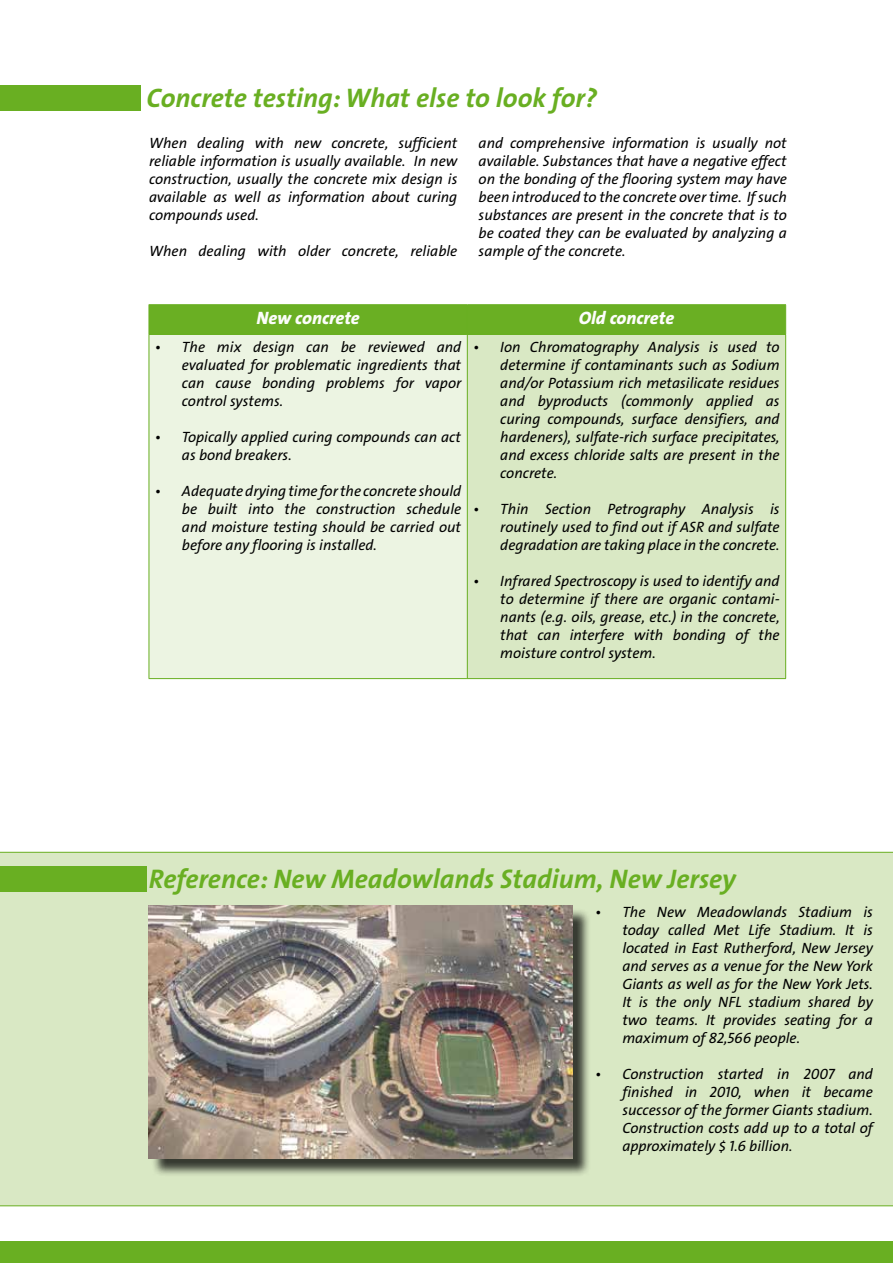
<style>
.page{position:relative;width:893px;height:1263px;background:#fff}
.page>*{position:absolute;margin:0;border:0;box-sizing:border-box;transform-origin:0 0}
.t1{font:27px "The Sans LP7 Bld IT";color:#69af22}
.t2{font:18px "The Sans LP8 Ex Bld IT";color:#fcfdfb}
.t3{font:18px "The Sans LP8 Ex Bld IT";color:#fdfdfc}
.t4{font:15px/18px "The Sans LP5 Plain IT";color:#000;text-align:justify}
</style>
<div class="page">
<div style="left:0;top:1242px;width:893px;height:21px;background:#69af22"></div>
<div style="left:0;top:85px;width:141px;height:26px;background:#69af22"></div>
<div style="left:149px;top:334px;width:318px;height:345px;background:#ecf4e2"></div>
<div style="left:467px;top:334px;width:319px;height:345px;background:#d9e8c4"></div>
<hr style="left:149px;top:304px;width:318px;height:1px;background:#69af22">
<hr style="left:467px;top:304px;width:319px;height:1px;background:#69af22">
<div style="left:149px;top:305px;width:637px;height:29px;background:#6aaf23"></div>
<hr style="left:149px;top:334px;width:318px;height:1px;background:#69af22">
<hr style="left:149px;top:335px;width:1px;height:343px;background:#69af22">
<hr style="left:149px;top:678px;width:318px;height:1px;background:#69af22">
<hr style="left:467px;top:334px;width:319px;height:1px;background:#69af22">
<hr style="left:467px;top:335px;width:1px;height:343px;background:#69af22">
<hr style="left:785px;top:335px;width:1px;height:343px;background:#69af22">
<hr style="left:467px;top:678px;width:319px;height:1px;background:#69af22">
<div style="left:0;top:852px;width:893px;height:354px;background:#d9e8c4"></div>
<div style="left:151px;top:908px;width:440px;height:269px;background:#000;opacity:.75"></div>
<img style="left:149px;top:906px;width:423px;height:252px">
<div style="left:0;top:866px;width:146px;height:26px;background:#69af22"></div>
<h1 class="t1" style="left:146px;top:81px;width:452px">Concrete testing: What else to look for?</h1>
<p class="t4" style="left:149px;top:134px;width:310px">When dealing with new concrete, sufficient reliable information is usually available. In new construction, usually the concrete mix design is available as well as information about curing compounds used.</p>
<p class="t4" style="left:149px;top:242px;width:310px">When dealing with older concrete, reliable</p>
<p class="t4" style="left:479px;top:134px;width:310px">and comprehensive information is usually not available. Substances that have a negative effect on the bonding of the flooring system may have been introduced to the concrete over time. If such substances are present in the concrete that is to be coated they can be evaluated by analyzing a sample of the concrete.</p>
<p class="t2" style="left:256px;top:306px;width:105px">New concrete</p>
<p class="t3" style="left:579px;top:306px;width:97px">Old concrete</p>
<p class="t4" style="left:182px;top:338px;width:281px;text-indent:-27px">• The mix design can be reviewed and evaluated for problematic ingredients that can cause bonding problems for vapor control systems.</p>
<p class="t4" style="left:182px;top:428px;width:281px;text-indent:-27px">• Topically applied curing compounds can act as bond breakers.</p>
<p class="t4" style="left:182px;top:482px;width:281px;text-indent:-27px">• Adequate drying time for the concrete should be built into the construction schedule and moisture testing should be carried out before any flooring is installed.</p>
<p class="t4" style="left:500px;top:338px;width:281px;text-indent:-27px">• Ion Chromatography Analysis is used to determine if contaminants such as Sodium and/or Potassium rich metasilicate residues and byproducts (commonly applied as curing compounds, surface densifiers, and hardeners), sulfate-rich surface precipitates, and excess chloride salts are present in the concrete.</p>
<p class="t4" style="left:500px;top:500px;width:281px;text-indent:-27px">• Thin Section Petrography Analysis is routinely used to find out if ASR and sulfate degradation are taking place in the concrete.</p>
<p class="t4" style="left:500px;top:572px;width:281px;text-indent:-27px">• Infrared Spectroscopy is used to identify and to determine if there are organic contami&shy;nants (e.g. oils, grease, etc.) in the concrete, that can interfere with bonding of the moisture control system.</p>
<h1 class="t1" style="left:149px;top:862px;width:589px">Reference: New Meadowlands Stadium, New Jersey</h1>
<p class="t4" style="left:622px;top:903px;width:252px;text-indent:-27px">• The New Meadowlands Stadium is today called Met Life Stadium. It is located in East Rutherford, New Jersey and serves as a venue for the New York Giants as well as for the New York Jets.<br>It is the only NFL stadium shared by two teams. It provides seating for a maximum of 82,566 people.</p>
<p class="t4" style="left:622px;top:1065px;width:252px;text-indent:-27px">• Construction started in 2007 and finished in 2010, when it became successor of the former Giants stadium.<br>Construction costs add up to a total of approximately $ 1.6 billion.</p>
</div>
